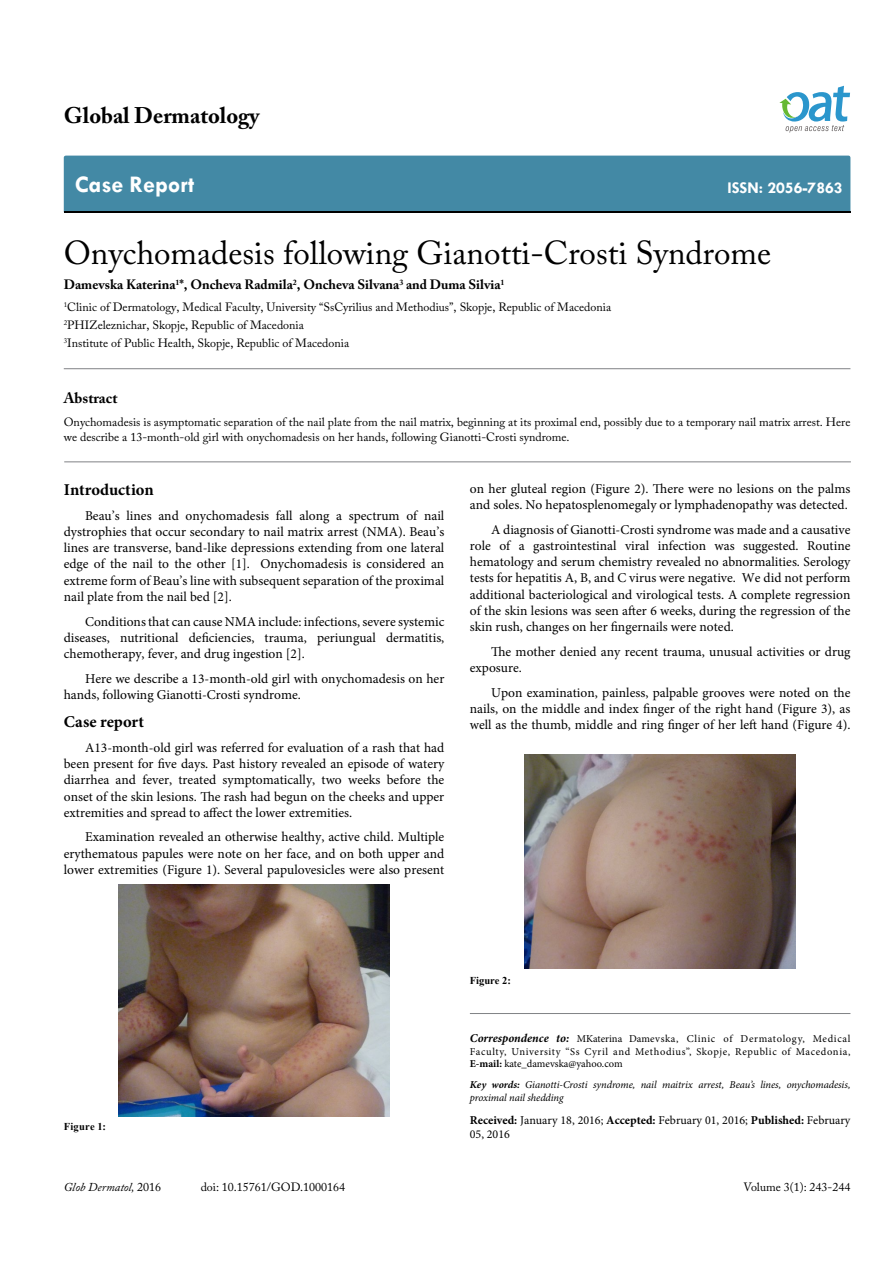
<style>
.page{position:relative;width:893px;height:1263px;background:#fff}
.page>*{position:absolute;margin:0;border:0;box-sizing:border-box;transform-origin:0 0}
.t1{font:33px "Adobe Caslon Pro";color:#000}
.t2{font:700 24px "Tw Cen";color:#fff}
.t3{font:700 22.5px "Adobe Caslon Pro";color:#000}
.t4{font:700 16.5px "Minion Pro";letter-spacing:.005em;color:#000}
.t5{font:700 16.5px "Tw Cen";color:#fff}
.t6{font:700 15px "Adobe Caslon Pro";color:#000}
.t7{font:13.5px/16.2px "Minion Pro";color:#000;text-align:justify}
.t8{font:700 13.5px "Adobe Caslon Pro";color:#000}
.t9{font:12px/18px "Adobe Caslon Pro";color:#000}
.t10{font:12px/14.4px "Minion Pro";color:#000}
.t11{font:italic 12px "Adobe Caslon Pro";color:#000}
.t12{font:10.5px/12.6px "Minion Pro";letter-spacing:.05em;color:#000;text-align:justify}
.t13{font:italic 10.5px/12.6px "Minion Pro";letter-spacing:-.01em;color:#000}
.t14{font:700 10.5px "Times New Roman";letter-spacing:.005em;color:#000}
.s1{font-weight:700;font-style:italic;font-size:12px}
.s2{font-weight:700}
.s3{font-style:normal}
</style>
<div class="page">
<div style="left:64px;top:156px;width:786px;height:56px;background:#4389a5"></div>
<svg style="left:779px;top:86px;width:71px;height:47px"></svg>
<hr style="left:64px;top:368px;width:786px;height:1px;background:#808285">
<hr style="left:64px;top:462px;width:787px;height:1px;background:#808285">
<hr style="left:470px;top:1013px;width:380px;height:1px;background:#808285">
<img style="left:119px;top:884px;width:270px;height:232px">
<img style="left:525px;top:754px;width:270px;height:215px">
<h3 class="t3" style="left:64px;top:102px;width:197px">Global Dermatology</h3>
<h2 class="t2" style="left:75px;top:170px;width:121px">Case Report</h2>
<p class="t5" style="left:727px;top:178px;width:117px">ISSN: 2056-7863</p>
<h1 class="t1" style="left:64px;top:233px;width:709px">Onychomadesis following Gianotti-Crosti Syndrome</h1>
<p class="t8" style="left:64px;top:277px;width:442px">Damevska Katerina<sup>1</sup>*, Oncheva Radmila<sup>2</sup>, Oncheva Silvana<sup>3</sup> and Duma Silvia<sup>1</sup></p>
<p class="t9" style="left:64px;top:298px;width:549px"><sup>1</sup>Clinic of Dermatology, Medical Faculty, University “SsCyrilius and Methodius”, Skopje, Republic of Macedonia<br><sup>2</sup>PHIZeleznichar, Skopje, Republic of Macedonia<br><sup>3</sup>Institute of Public Health, Skopje, Republic of Macedonia</p>
<p class="t6" style="left:64px;top:389px;width:55px">Abstract</p>
<p class="t9" style="left:64px;top:415px;width:788px;line-height:14.4px">Onychomadesis is asymptomatic separation of the nail plate from the nail matrix, beginning at its proximal end, possibly due to a temporary nail matrix arrest. Here we describe a 13-month-old girl with onychomadesis on her hands, following Gianotti-Crosti syndrome.</p>
<p class="t4" style="left:64px;top:478px;width:91px">Introduction</p>
<p class="t7" style="left:64px;top:507px;width:382px;text-indent:21px">Beau’s lines and onychomadesis fall along a spectrum of nail dystrophies that occur secondary to nail matrix arrest (NMA). Beau’s lines are transverse, band-like depressions extending from one lateral edge of the nail to the other [1]. Onychomadesis is considered an extreme form of Beau’s line with subsequent separation of the proximal nail plate from the nail bed [2].</p>
<p class="t7" style="left:64px;top:613px;width:382px;text-indent:21px">Conditions that can cause NMA include: infections, severe systemic diseases, nutritional deficiencies, trauma, periungual dermatitis, chemotherapy, fever, and drug ingestion [2].</p>
<p class="t7" style="left:64px;top:670px;width:382px;text-indent:21px">Here we describe a 13-month-old girl with onychomadesis on her hands, following Gianotti-Crosti syndrome.</p>
<p class="t4" style="left:64px;top:710px;width:82px">Case report</p>
<p class="t7" style="left:64px;top:739px;width:382px;text-indent:21px">A13-month-old girl was referred for evaluation of a rash that had been present for five days. Past history revealed an episode of watery diarrhea and fever, treated symptomatically, two weeks before the onset of the skin lesions. The rash had begun on the cheeks and upper extremities and spread to affect the lower extremities.</p>
<p class="t7" style="left:64px;top:829px;width:382px;text-indent:21px">Examination revealed an otherwise healthy, active child. Multiple erythematous papules were note on her face, and on both upper and lower extremities (Figure 1). Several papulovesicles were also present</p>
<p class="t7" style="left:470px;top:481px;width:382px">on her gluteal region (Figure 2). There were no lesions on the palms and soles. No hepatosplenomegaly or lymphadenopathy was detected.</p>
<p class="t7" style="left:470px;top:521px;width:382px;text-indent:21px">A diagnosis of Gianotti-Crosti syndrome was made and a causative role of a gastrointestinal viral infection was suggested. Routine hematology and serum chemistry revealed no abnormalities. Serology tests for hepatitis A, B, and C virus were negative. We did not perform additional bacteriological and virological tests. A complete regression of the skin lesions was seen after 6 weeks, during the regression of the skin rush, changes on her fingernails were noted.</p>
<p class="t7" style="left:470px;top:643px;width:382px;text-indent:21px">The mother denied any recent trauma, unusual activities or drug exposure.</p>
<p class="t7" style="left:470px;top:684px;width:382px;text-indent:21px">Upon examination, painless, palpable grooves were noted on the nails, on the middle and index finger of the right hand (Figure 3), as well as the thumb, middle and ring finger of her left hand (Figure 4).</p>
<p class="t14" style="left:64px;top:1119px;width:44px">Figure 1:</p>
<p class="t14" style="left:470px;top:973px;width:43px">Figure 2:</p>
<p class="t12" style="left:470px;top:1032px;width:382px"><span class="s1">Correspondence to:</span> MKaterina Damevska, Clinic of Dermatology, Medical Faculty, University “Ss Cyril and Methodius”, Skopje, Republic of Macedonia, <span class="s2">E-mail:</span> kate_damevska@yahoo.com</p>
<p class="t13" style="left:470px;top:1079px;width:382px"><span class="s2">Key words:</span> Gianotti-Crosti syndrome, nail maitrix arrest, Beau’s lines, onychomadesis, proximal nail shedding</p>
<p class="t10" style="left:470px;top:1113px;width:382px"><span class="s2">Received:</span> January 18, 2016; <span class="s2">Accepted:</span> February 01, 2016; <span class="s2">Published:</span> February<br>05, 2016</p>
<p class="t11" style="left:64px;top:1180px;width:99px">Glob Dermatol, <span class="s3">2016</span></p>
<p class="t9" style="left:201px;top:1178px;width:146px">doi: 10.15761/GOD.1000164</p>
<p class="t9" style="left:743px;top:1178px;width:108px">Volume 3(1): 243-244</p>
</div>
